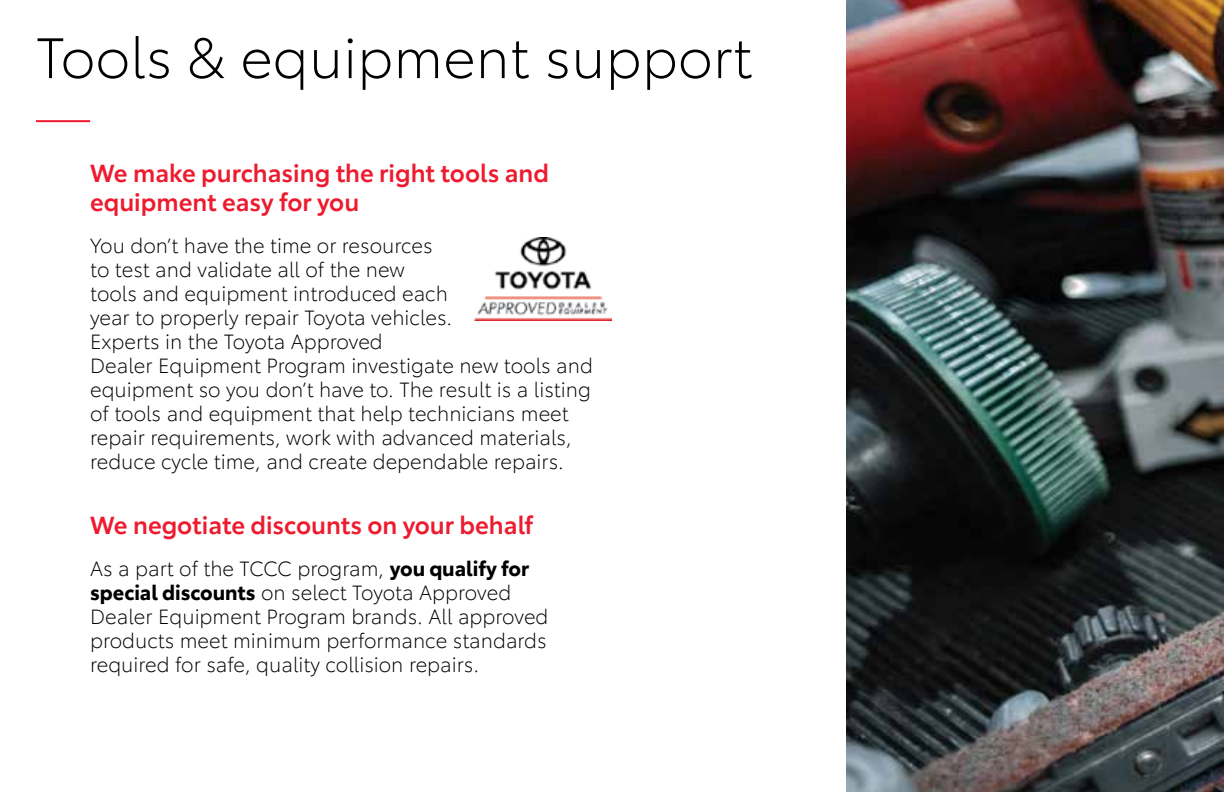
<style>
.page{position:relative;width:1224px;height:792px;background:#fff}
.page>*{position:absolute;margin:0;border:0;box-sizing:border-box;transform-origin:0 0}
.t1{font:300 56px "Toyota Type";color:#000}
.subhead{font:600 24px/28.8px "Toyota Type";color:#ed1b2f}
.t2{font:300 20px/24px "Toyota Type";color:#000}
.s1{font-weight:700}
</style>
<div class="page">
<hr style="left:36px;top:120px;width:54px;height:2px;background:#ed1b2f">
<img style="left:474px;top:238px;width:138px;height:83px">
<img style="left:846px;top:0;width:378px;height:792px">
<p class="t1" style="left:36px;top:17px;width:717px">Tools &amp; equipment support</p>
<p class="subhead" style="left:90px;top:157px;width:460px">We make purchasing the right tools and equipment easy for you</p>
<p class="t2" style="left:90px;top:233px;width:504px">You don’t have the time or resources<br>to test and validate all of the new<br>tools and equipment introduced each<br>year to properly repair Toyota vehicles.<br>Experts in the Toyota Approved<br>Dealer Equipment Program investigate new tools and equipment so you don’t have to. The result is a listing of tools and equipment that help technicians meet repair requirements, work with advanced materials, reduce cycle time, and create dependable repairs.</p>
<p class="subhead" style="left:90px;top:509px;width:445px">We negotiate discounts on your behalf</p>
<p class="t2" style="left:90px;top:556px;width:460px">As a part of the TCCC program, <span class="s1">you qualify for special discounts</span> on select Toyota Approved Dealer Equipment Program brands. All approved products meet minimum performance standards required for safe, quality collision repairs.</p>
</div>
